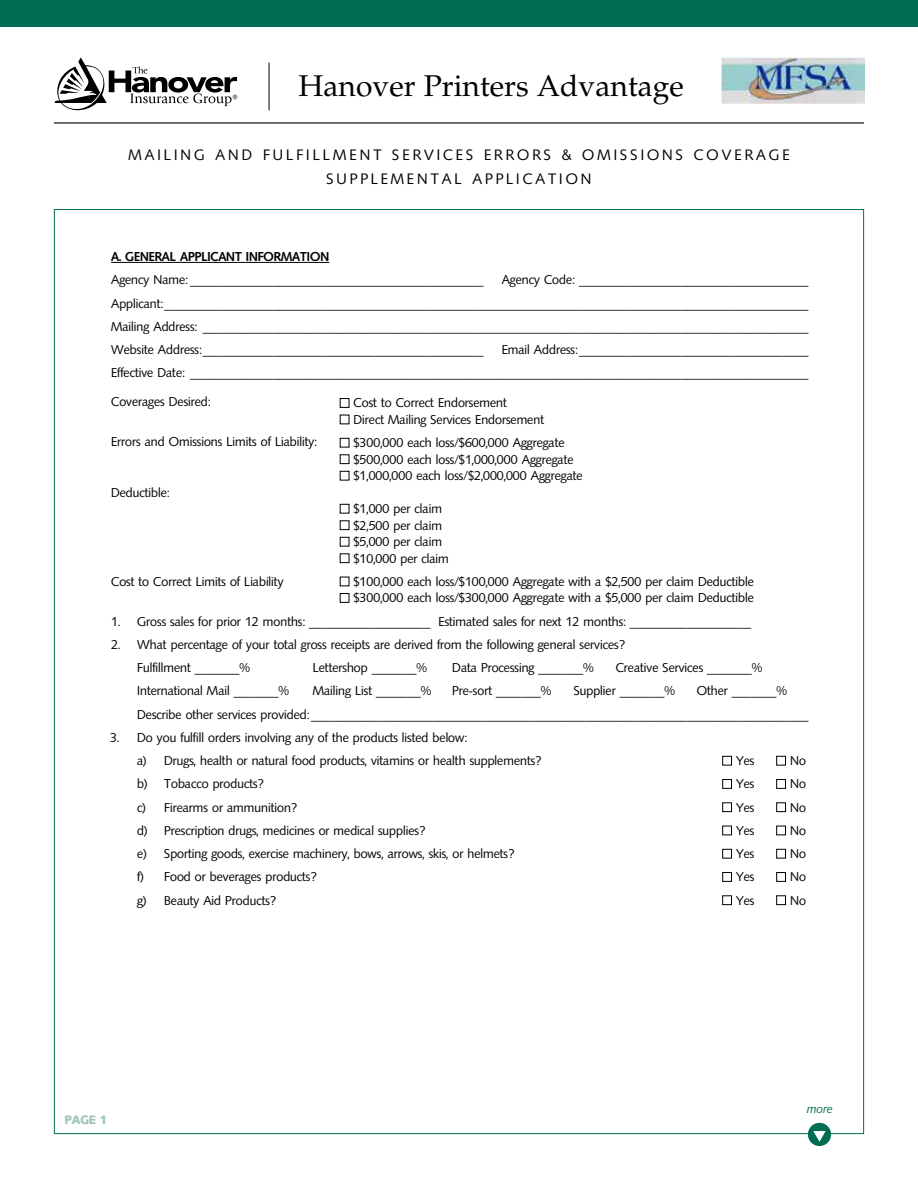
<style>
.page{position:relative;width:918px;height:1188px;background:#fff}
.page>*{position:absolute;margin:0;border:0;box-sizing:border-box;transform-origin:0 0}
.t1{font:30px "Palatino";color:#000}
.t2{font:15px "Syntax BQ";letter-spacing:.43em;color:#000}
.t3{font:12.75px/23.2px "Syntax BQ";color:#000}
.t4{font:700 12.75px "Syntax BQ";letter-spacing:.075em;color:#000}
.t5{font:900 12px "Syntax BQ";color:#9ec5ba}
.t6{font:italic 12px "Syntax BQ";color:#006f51}
</style>
<div class="page">
<hr style="left:111px;top:262px;width:218px;height:1px;background:#000">
<div style="left:340px;top:398px;width:9px;height:10px;border:1px solid #000"></div>
<div style="left:340px;top:438px;width:9px;height:9px;border:1px solid #000"></div>
<div style="left:340px;top:455px;width:9px;height:9px;border:1px solid #000"></div>
<div style="left:340px;top:471px;width:9px;height:9px;border:1px solid #000"></div>
<div style="left:340px;top:504px;width:9px;height:9px;border:1px solid #000"></div>
<div style="left:340px;top:521px;width:9px;height:9px;border:1px solid #000"></div>
<div style="left:340px;top:537px;width:9px;height:9px;border:1px solid #000"></div>
<div style="left:340px;top:554px;width:9px;height:9px;border:1px solid #000"></div>
<div style="left:340px;top:593px;width:9px;height:10px;border:1px solid #000"></div>
<div style="left:722px;top:756px;width:10px;height:9px;border:1px solid #000"></div>
<div style="left:776px;top:756px;width:10px;height:9px;border:1px solid #000"></div>
<div style="left:722px;top:779px;width:10px;height:10px;border:1px solid #000"></div>
<div style="left:776px;top:779px;width:10px;height:10px;border:1px solid #000"></div>
<div style="left:722px;top:803px;width:10px;height:9px;border:1px solid #000"></div>
<div style="left:776px;top:803px;width:10px;height:9px;border:1px solid #000"></div>
<div style="left:722px;top:826px;width:10px;height:9px;border:1px solid #000"></div>
<div style="left:776px;top:826px;width:10px;height:9px;border:1px solid #000"></div>
<div style="left:722px;top:849px;width:10px;height:9px;border:1px solid #000"></div>
<div style="left:776px;top:849px;width:10px;height:9px;border:1px solid #000"></div>
<div style="left:722px;top:872px;width:10px;height:10px;border:1px solid #000"></div>
<div style="left:776px;top:872px;width:10px;height:10px;border:1px solid #000"></div>
<div style="left:722px;top:896px;width:10px;height:9px;border:1px solid #000"></div>
<div style="left:776px;top:896px;width:10px;height:9px;border:1px solid #000"></div>
<div style="left:0;top:0;width:918px;height:27px;background:#006f51"></div>
<svg style="left:54px;top:57px;width:183px;height:53px"></svg>
<hr style="left:54px;top:122px;width:810px;height:2px;background:#000">
<hr style="left:269px;top:63px;width:1px;height:47px;background:#000">
<div style="left:808px;top:1123px;width:23px;height:23px;background:#006f51;border-radius:50%"></div>
<svg style="left:813px;top:1131px;width:13px;height:11px"></svg>
<img style="left:722px;top:58px;width:142px;height:45px">
<h1 class="t1" style="left:299px;top:68px;width:387px">Hanover Printers Advantage</h1>
<p class="t2" style="left:128px;top:146px;width:12px">mailing</p>
<p class="t2" style="left:216px;top:146px;width:14px">and</p>
<p class="t2" style="left:263px;top:146px;width:34px">fulfillment</p>
<p class="t2" style="left:392px;top:146px;width:55px">se rvices</p>
<p class="t2" style="left:484px;top:146px;width:110px">errors &amp; omissions</p>
<p class="t2" style="left:694px;top:146px;width:75px">co verage</p>
<p class="t2" style="left:326px;top:170px;width:34px">Suppl</p>
<p class="t2" style="left:381px;top:170px;width:38px">emental</p>
<p class="t2" style="left:473px;top:170px;width:44px">App lication</p>
<p class="t4" style="left:111px;top:249px;width:220px">A. GENERAL APPLICANT INFORMATION</p>
<p class="t3" style="left:111px;top:269px;width:374px">Agency Name: ______________________________________________</p>
<p class="t3" style="left:111px;top:269px;width:699px;text-align:justify;text-indent:391px">Agency Code: ____________________________________ Applicant:_____________________________________________________________________________________________________ Mailing Address: _______________________________________________________________________________________________ Website Address:____________________________________________</p>
<p class="t3" style="left:111px;top:338px;width:699px;text-align:right">Email Address:____________________________________<br>Effective Date: _________________________________________________________________________________________________</p>
<p class="t3" style="left:111px;top:390px;width:101px">Coverages Desired:</p>
<p class="t3" style="left:354px;top:395px;width:192px;line-height:16.5px">Cost to Correct Endorsement<br>Direct Mailing Services Endorsement</p>
<p class="t3" style="left:111px;top:430px;width:207px">Errors and Omissions Limits of Liability:</p>
<p class="t3" style="left:354px;top:435px;width:231px;line-height:16.5px">$300,000 each loss/$600,000 Aggregate $500,000 each loss/$1,000,000 Aggregate $1,000,000 each loss/$2,000,000 Aggregate</p>
<p class="t3" style="left:111px;top:481px;width:60px">Deductible:</p>
<p class="t3" style="left:354px;top:501px;width:97px;line-height:16.5px">$1,000 per claim $2,500 per claim $5,000 per claim $10,000 per claim</p>
<p class="t3" style="left:111px;top:570px;width:174px">Cost to Correct Limits of Liability</p>
<p class="t3" style="left:354px;top:573px;width:402px;line-height:16.5px">$100,000 each loss/$100,000 Aggregate with a $2,500 per claim Deductible $300,000 each loss/$300,000 Aggregate with a $5,000 per claim Deductible</p>
<p class="t3" style="left:111px;top:610px;width:641px">1. Gross sales for prior 12 months: ___________________ Estimated sales for next 12 months: ___________________</p>
<p class="t3" style="left:137px;top:633px;width:489px;text-indent:-26px">2. What percentage of your total gross receipts are derived from the following general services?<br>Fulfillment _______%</p>
<p class="t3" style="left:313px;top:656px;width:116px">Lettershop _______%</p>
<p class="t3" style="left:452px;top:656px;width:143px">Data Processing _______%</p>
<p class="t3" style="left:616px;top:656px;width:148px">Creative Services _______%</p>
<p class="t3" style="left:137px;top:680px;width:153px">International Mail _______%</p>
<p class="t3" style="left:313px;top:680px;width:120px">Mailing List _______%</p>
<p class="t3" style="left:452px;top:680px;width:101px">Pre-sort _______%</p>
<p class="t3" style="left:574px;top:680px;width:103px">Supplier _______%</p>
<p class="t3" style="left:137px;top:680px;width:673px;text-indent:560px">Other _______%<br>Describe other services provided: ______________________________________________________________________________</p>
<p class="t3" style="left:137px;top:726px;width:406px;text-indent:-27px">3. Do you fulfill orders involving any of the products listed below:<br>a) Drugs, health or natural food products, vitamins or health supplements?</p>
<p class="t3" style="left:736px;top:749px;width:20px">Yes</p>
<p class="t3" style="left:790px;top:749px;width:17px">No</p>
<p class="t3" style="left:137px;top:773px;width:128px">b) Tobacco products?</p>
<p class="t3" style="left:736px;top:773px;width:20px">Yes</p>
<p class="t3" style="left:790px;top:773px;width:17px">No</p>
<p class="t3" style="left:137px;top:796px;width:162px">c) Firearms or ammunition?</p>
<p class="t3" style="left:736px;top:796px;width:20px">Yes</p>
<p class="t3" style="left:790px;top:796px;width:17px">No</p>
<p class="t3" style="left:137px;top:819px;width:290px">d) Prescription drugs, medicines or medical supplies?</p>
<p class="t3" style="left:736px;top:819px;width:20px">Yes</p>
<p class="t3" style="left:790px;top:819px;width:17px">No</p>
<p class="t3" style="left:137px;top:842px;width:379px">e) Sporting goods, exercise machinery, bows, arrows, skis, or helmets?</p>
<p class="t3" style="left:736px;top:842px;width:20px">Yes</p>
<p class="t3" style="left:790px;top:842px;width:17px">No</p>
<p class="t3" style="left:137px;top:866px;width:181px">f) Food or beverages products?</p>
<p class="t3" style="left:736px;top:866px;width:20px">Yes</p>
<p class="t3" style="left:790px;top:866px;width:17px">No</p>
<p class="t3" style="left:137px;top:889px;width:141px">g) Beauty Aid Products?</p>
<p class="t3" style="left:736px;top:889px;width:20px">Yes</p>
<p class="t3" style="left:790px;top:889px;width:17px">No</p>
<p class="t5" style="left:65px;top:1114px;width:44px">PAGE 1</p>
<p class="t6" style="left:806px;top:1102px;width:27px">more</p>
</div>
